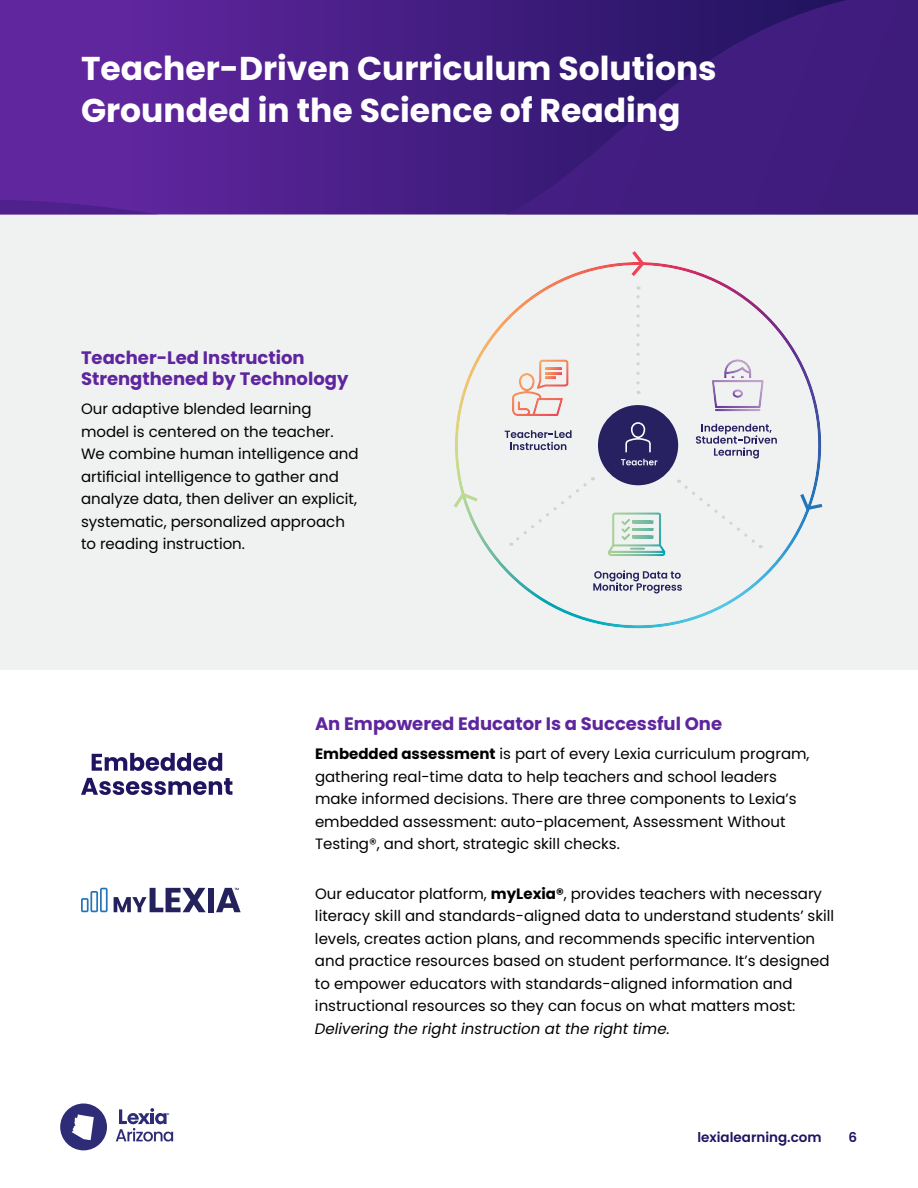
<style>
.page{position:relative;width:918px;height:1188px;background:#fff}
.page>*{position:absolute;margin:0;border:0;box-sizing:border-box;transform-origin:0 0}
.t1{font:700 33px/42px "Poppins";color:#fff}
.t2{font:700 18px/21px "Poppins";color:#5f259e}
.t3{font:15px/22.5px "Poppins";color:#000}
.t4{font:italic 15px "Poppins";color:#000}
.t5{font:600 13.5px "Poppins";color:#20135f}
.s1{font-weight:700}
</style>
<div class="page">
<div style="left:60px;top:1104px;width:47px;height:46px;background:#2e2c76;border-radius:50%"></div>
<svg style="left:116px;top:1108px;width:57px;height:34px"></svg>
<svg style="left:72px;top:1114px;width:22px;height:26px"></svg>
<div style="left:0;top:200px;width:918px;height:470px;background:#f0f1f1"></div>
<img style="left:0;top:0;width:918px;height:214px">
<img style="left:455px;top:300px;width:359px;height:328px">
<svg style="left:636px;top:286px;width:4px;height:97px"></svg>
<svg style="left:679px;top:480px;width:82px;height:68px"></svg>
<svg style="left:510px;top:477px;width:83px;height:69px"></svg>
<svg style="left:798px;top:490px;width:25px;height:22px"></svg>
<svg style="left:453px;top:491px;width:28px;height:20px"></svg>
<svg style="left:628px;top:251px;width:19px;height:25px"></svg>
<svg style="left:81px;top:778px;width:151px;height:17px"></svg>
<svg style="left:92px;top:753px;width:130px;height:18px"></svg>
<svg style="left:81px;top:888px;width:27px;height:24px"></svg>
<div style="left:208px;top:888px;width:6px;height:24px;background:#25215d"></div>
<svg style="left:114px;top:888px;width:92px;height:24px"></svg>
<svg style="left:216px;top:888px;width:25px;height:24px"></svg>
<h1 class="t1" style="left:81px;top:48px;width:637px">Teacher-Driven Curriculum Solutions<br>Grounded in the Science of Reading</h1>
<p class="t2" style="left:81px;top:348px;width:269px">Teacher-Led Instruction<br>Strengthened by Technology</p>
<p class="t3" style="left:81px;top:398px;width:279px">Our adaptive blended learning model is centered on the teacher.<br>We combine human intelligence and artificial intelligence to gather and analyze data, then deliver an explicit, systematic, personalized approach to reading instruction.</p>
<p class="t2" style="left:315px;top:713px;width:409px">An Empowered Educator Is a Successful One</p>
<p class="t3" style="left:315px;top:743px;width:496px"><span class="s1">Embedded assessment</span> is part of every Lexia curriculum program, gathering real-time data to help teachers and school leaders make informed decisions. There are three components to Lexia’s embedded assessment: auto-placement, Assessment Without Testing®, and short, strategic skill checks.</p>
<p class="t3" style="left:315px;top:882px;width:521px">Our educator platform, <span class="s1">myLexia®</span>, provides teachers with necessary literacy skill and standards-aligned data to understand students’ skill levels, creates action plans, and recommends specific intervention and practice resources based on student performance. It’s designed to empower educators with standards-aligned information and instructional resources so they can focus on what matters most:</p>
<p class="t4" style="left:315px;top:1022px;width:356px">Delivering the right instruction at the right time.</p>
<p class="t5" style="left:697px;top:1132px;width:126px">lexialearning.com</p>
<p class="t5" style="left:849px;top:1132px;width:10px">6</p>
</div>
